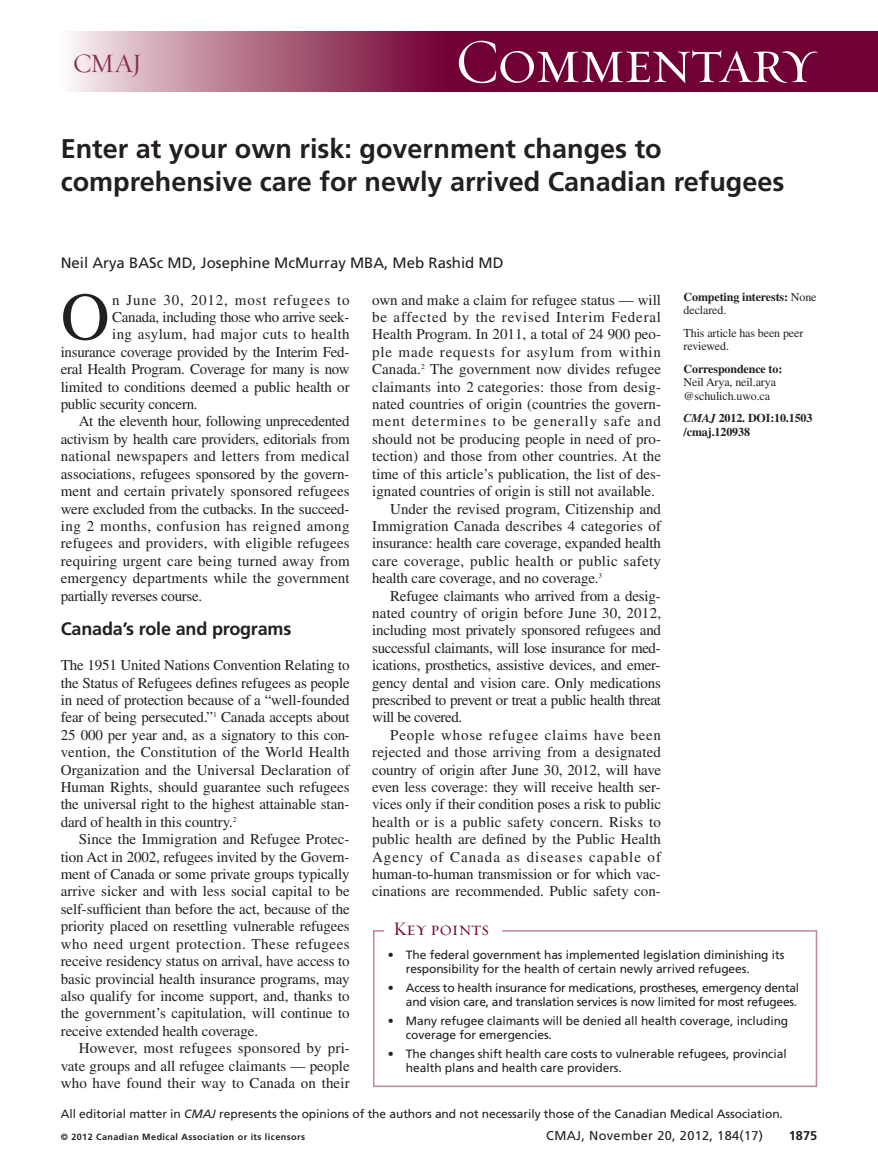
<style>
.page{position:relative;width:878px;height:1175px;background:#fff}
.page>*{position:absolute;margin:0;border:0;box-sizing:border-box;transform-origin:0 0}
.t1{font:67.5px "Times LT Std";color:#231f20}
.t2{font:63px "Requiem Display HTF Small Caps";letter-spacing:-.03em;color:#fff}
.t3{font:700 27px/33px "Frutiger LT Std";color:#231f20}
.t4{font:27px "Requiem Display HTF Roman";color:#8a2b52}
.t5{font:19.5px "Requiem Display HTF Small Caps";color:#710035}
.t6{font:700 18px "Frutiger LT Std";letter-spacing:-.01em;color:#231f20}
.t7{font:15px/17.4px "Times LT Std";color:#231f20;text-align:justify}
.t8{font:15px "Times LT Std";letter-spacing:-.02em;color:#231f20}
.t9{font:15px "Times LT Std";letter-spacing:-.025em;color:#231f20}
.t10{font:15px "Times LT Std";letter-spacing:.025em;color:#231f20}
.t11{font:15px "Times LT Std";letter-spacing:.05em;color:#231f20}
.t12{font:15px "Times LT Std";letter-spacing:.065em;color:#231f20}
.t13{font:15px "Times LT Std";letter-spacing:.055em;color:#231f20}
.t14{font:15px "Frutiger LT Std";color:#231f20}
.t15{font:15px "Times LT Std";letter-spacing:.035em;color:#231f20}
.t16{font:12.75px "Frutiger LT Std";letter-spacing:.025em;color:#231f20}
.t17{font:700 12.75px "Frutiger LT Std";color:#231f20}
.t18{font:12px/14.2px "Frutiger LT Std";letter-spacing:-.005em;color:#231f20}
.t19{font:700 12px/13.5px "Times LT Std";letter-spacing:-.01em;color:#231f20}
.t20{font:12px/13.5px "Times LT Std";letter-spacing:-.01em;color:#231f20}
.t21{font:700 9px "Frutiger LT Std";letter-spacing:.05em;color:#231f20}
.s1{font-weight:400}
.s2{font-style:italic}
</style>
<div class="page">
<div style="left:428px;top:32px;width:450px;height:60px;background:#710035"></div>
<div style="left:61px;top:32px;width:385px;height:60px;background:linear-gradient(to right,#f8eeee,#6f002c)"></div>
<div style="left:373px;top:930px;width:444px;height:157px;border:2px solid #c0869a"></div>
<div style="left:384px;top:919px;width:117px;height:26px;background:#fff"></div>
<h3 class="t4" style="left:73px;top:47px;width:71px">CMAJ</h3>
<h2 class="t2" style="left:455px;top:23px;width:363px">Commentary</h2>
<h3 class="t3" style="left:61px;top:134px;width:725px">Enter at your own risk: government changes to comprehensive care for newly arrived Canadian refugees</h3>
<p class="t14" style="left:61px;top:256px;width:444px">Neil Arya BASc MD, Josephine McMurray MBA, Meb Rashid MD</p>
<h1 class="t1" style="left:61px;top:293px;width:50px">O</h1>
<p class="t13" style="left:112px;top:294px;width:239px">n June 30, 2012, most refugees to</p>
<p class="t8" style="left:112px;top:312px;width:239px">Canada, including those who arrive seek-</p>
<p class="t10" style="left:112px;top:329px;width:239px">ing asylum, had major cuts to health</p>
<p class="t8" style="left:61px;top:346px;width:290px">insurance coverage provided by the Interim Fed-</p>
<p class="t7" style="left:61px;top:362px;width:290px">eral Health Program. Coverage for many is now</p>
<p class="t7" style="left:61px;top:379px;width:290px">limited to conditions deemed a public health or</p>
<p class="t8" style="left:61px;top:399px;width:138px">public security concern.</p>
<p class="t8" style="left:79px;top:416px;width:272px">At the eleventh hour, following unprecedented</p>
<p class="t8" style="left:61px;top:433px;width:290px">activism by health care providers, editorials from</p>
<p class="t7" style="left:61px;top:449px;width:290px">national newspapers and letters from medical</p>
<p class="t7" style="left:61px;top:466px;width:290px">associations, refugees sponsored by the govern-</p>
<p class="t7" style="left:61px;top:484px;width:290px">ment and certain privately sponsored refugees</p>
<p class="t8" style="left:61px;top:503px;width:290px">were excluded from the cutbacks. In the succeed-</p>
<p class="t15" style="left:61px;top:520px;width:290px">ing 2 months, confusion has reigned among</p>
<p class="t7" style="left:61px;top:536px;width:290px">refugees and providers, with eligible refugees</p>
<p class="t7" style="left:61px;top:553px;width:290px">requiring urgent care being turned away from</p>
<p class="t7" style="left:61px;top:571px;width:290px">emergency departments while the government</p>
<p class="t8" style="left:61px;top:590px;width:143px">partially reverses course.</p>
<p class="t6" style="left:61px;top:622px;width:232px">Canada’s role and programs</p>
<p class="t7" style="left:61px;top:658px;width:290px">The 1951 United Nations Convention Relating to the Status of Refugees defines refugees as people in need of protection because of a “well-founded fear of being persecuted.”<sup>1</sup> Canada accepts about 25 000 per year and, as a signatory to this con&shy;vention, the Constitution of the World Health Organization and the Universal Declaration of Human Rights, should guarantee such refugees the universal right to the highest attainable stan&shy;dard of health in this country.<sup>2</sup></p>
<p class="t7" style="left:61px;top:832px;width:290px;text-indent:18px">Since the Immigration and Refugee Protec&shy;tion Act in 2002, refugees invited by the Govern&shy;ment of Canada or some private groups typically arrive sicker and with less social capital to be self-sufficient than before the act, because of the priority placed on resettling vulnerable refugees who need urgent protection. These refugees receive residency status on arrival, have access to basic provincial health insurance programs, may also qualify for income support, and, thanks to the government’s capitulation, will continue to receive extended health coverage.</p>
<p class="t7" style="left:61px;top:1041px;width:290px;text-indent:18px">However, most refugees sponsored by pri&shy;vate groups and all refugee claimants — people who have found their way to Canada on their</p>
<p class="t7" style="left:372px;top:292px;width:290px">own and make a claim for refugee status — will</p>
<p class="t11" style="left:372px;top:312px;width:290px">be affected by the revised Interim Federal</p>
<p class="t7" style="left:372px;top:327px;width:290px">Health Program. In 2011, a total of 24 900 peo-</p>
<p class="t13" style="left:372px;top:346px;width:290px">ple made requests for asylum from within</p>
<p class="t7" style="left:372px;top:362px;width:290px">Canada.<sup>2</sup> The government now divides refugee</p>
<p class="t7" style="left:372px;top:379px;width:290px">claimants into 2 categories: those from desig-</p>
<p class="t7" style="left:372px;top:397px;width:290px">nated countries of origin (countries the govern-</p>
<p class="t12" style="left:372px;top:416px;width:290px">ment determines to be generally safe and</p>
<p class="t7" style="left:372px;top:432px;width:290px">should not be producing people in need of pro-</p>
<p class="t7" style="left:372px;top:449px;width:290px">tection) and those from other countries. At the</p>
<p class="t7" style="left:372px;top:466px;width:290px">time of this article’s publication, the list of des-</p>
<p class="t7" style="left:372px;top:484px;width:284px">ignated countries of origin is still not available.</p>
<p class="t7" style="left:390px;top:501px;width:272px">Under the revised program, Citizenship and</p>
<p class="t7" style="left:372px;top:519px;width:290px">Immigration Canada describes 4 categories of</p>
<p class="t7" style="left:372px;top:536px;width:290px">insurance: health care coverage, expanded health</p>
<p class="t10" style="left:372px;top:555px;width:290px">care coverage, public health or public safety</p>
<p class="t7" style="left:372px;top:571px;width:231px">health care coverage, and no coverage.<sup>3</sup></p>
<p class="t7" style="left:390px;top:588px;width:272px">Refugee claimants who arrived from a desig-</p>
<p class="t7" style="left:372px;top:606px;width:290px">nated country of origin before June 30, 2012,</p>
<p class="t7" style="left:372px;top:623px;width:290px">including most privately sponsored refugees and</p>
<p class="t9" style="left:372px;top:642px;width:290px">successful claimants, will lose insurance for med-</p>
<p class="t8" style="left:372px;top:660px;width:290px">ications, prosthetics, assistive devices, and emer-</p>
<p class="t7" style="left:372px;top:675px;width:290px">gency dental and vision care. Only medications</p>
<p class="t9" style="left:372px;top:694px;width:290px">prescribed to prevent or treat a public health threat</p>
<p class="t9" style="left:372px;top:712px;width:92px">will be covered.</p>
<p class="t11" style="left:390px;top:729px;width:272px">People whose refugee claims have been</p>
<p class="t7" style="left:372px;top:745px;width:290px">rejected and those arriving from a designated</p>
<p class="t7" style="left:372px;top:762px;width:290px">country of origin after June 30, 2012, will have</p>
<p class="t7" style="left:372px;top:780px;width:290px">even less coverage: they will receive health ser-</p>
<p class="t7" style="left:372px;top:797px;width:290px">vices only if their condition poses a risk to public</p>
<p class="t7" style="left:372px;top:814px;width:290px">health or is a public safety concern. Risks to</p>
<p class="t7" style="left:372px;top:832px;width:290px">public health are defined by the Public Health</p>
<p class="t12" style="left:372px;top:851px;width:290px">Agency of Canada as diseases capable of</p>
<p class="t7" style="left:372px;top:867px;width:290px">human-to-human transmission or for which vac-</p>
<p class="t7" style="left:372px;top:884px;width:290px">cinations are recommended. Public safety con-</p>
<h3 class="t5" style="left:393px;top:916px;width:97px">Key points</h3>
<p class="t19" style="left:683px;top:291px;width:134px">Competing interests: <span class="s1">None declared.</span></p>
<p class="t20" style="left:683px;top:327px;width:121px">This article has been peer reviewed.</p>
<p class="t19" style="left:683px;top:363px;width:100px">Correspondence to:</p>
<p class="t20" style="left:683px;top:377px;width:94px">Neil Arya, neil.arya @schulich.uwo.ca</p>
<p class="t19" style="left:683px;top:413px;width:130px"><span class="s2">CMAJ</span> 2012. DOI:10.1503 /cmaj.120938</p>
<p class="t18" style="left:406px;top:948px;width:380px;text-indent:-18px">• The federal government has implemented legislation diminishing its responsibility for the health of certain newly arrived refugees.</p>
<p class="t18" style="left:388px;top:981px;width:413px;text-align:right">• Access to health insurance for medications, prostheses, emergency dental and vision care, and translation services is now limited for most refugees.</p>
<p class="t18" style="left:406px;top:1014px;width:384px;text-indent:-18px">• Many refugee claimants will be denied all health coverage, including coverage for emergencies.</p>
<p class="t18" style="left:406px;top:1047px;width:382px;text-indent:-18px">• The changes shift health care costs to vulnerable refugees, provincial health plans and health care providers.</p>
<p class="t18" style="left:61px;top:1107px;width:723px">All editorial matter in <span class="s2">CMAJ</span> represents the opinions of the authors and not necessarily those of the Canadian Medical Association.</p>
<p class="t21" style="left:61px;top:1132px;width:246px">© 2012 Canadian Medical Association or its licensors</p>
<p class="t16" style="left:546px;top:1130px;width:218px">CMAJ, November 20, 2012, 184(17)</p>
<p class="t17" style="left:788px;top:1130px;width:30px">1875</p>
</div>
